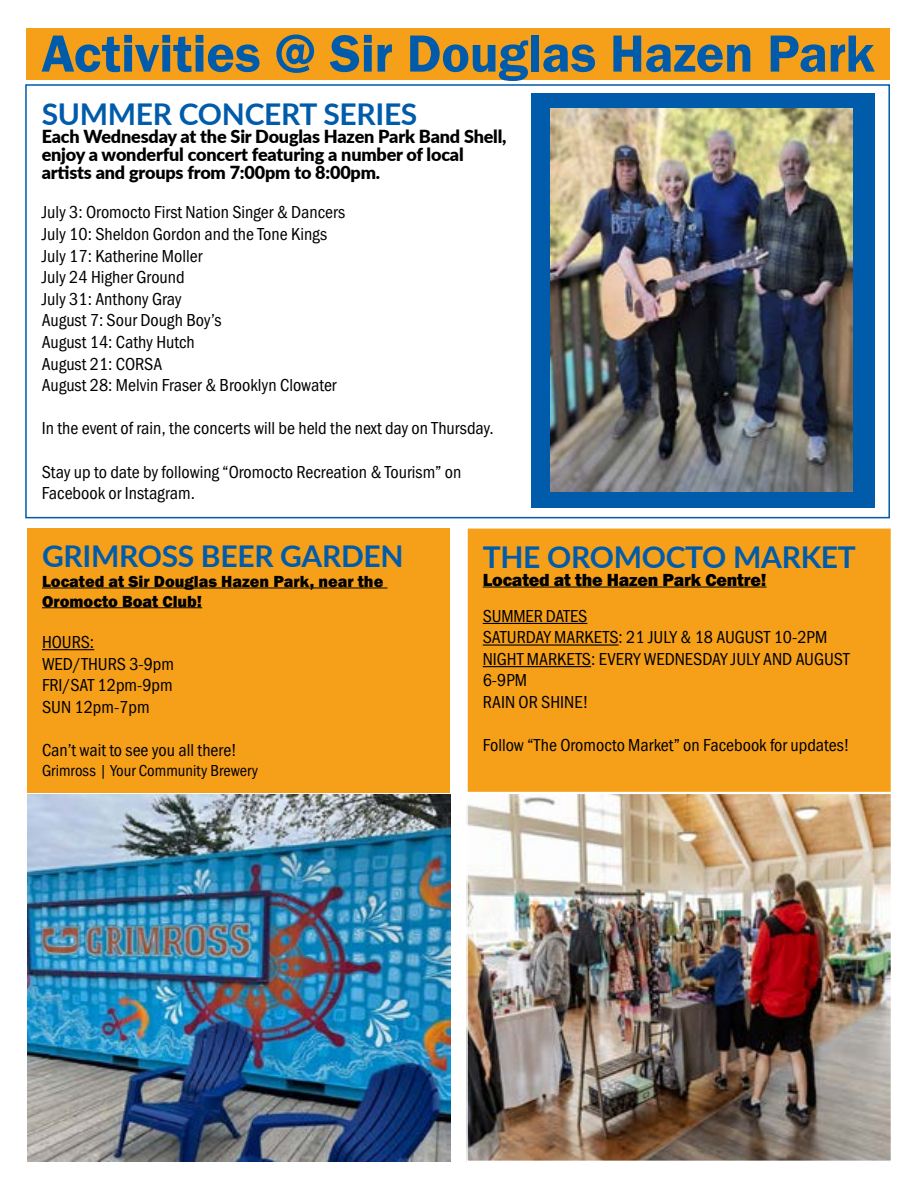
<style>
.page{position:relative;width:918px;height:1188px;background:#fff}
.page>*{position:absolute;margin:0;border:0;box-sizing:border-box;transform-origin:0 0}
.t1{font:54px "Franklin Gothic URW Dem";letter-spacing:-.01em;color:#005baa}
.t2{font:700 30px "Lato";letter-spacing:-.01em;color:#005baa}
.t3{font:18px/21.6px "Franklin Gothic URW Cond";color:#000}
.t4{font:900 18px/18px "Lato";letter-spacing:-.01em;color:#000}
.t5{font:800 18px "Franklin Gothic";letter-spacing:-.01em;color:#000}
.t6{font:800 16.5px/19.8px "Franklin Gothic";color:#000}
.t7{font:16.5px "Franklin Gothic URW Cond";color:#000}
</style>
<div class="page">
<div style="left:25px;top:84px;width:865px;height:434px;border:2px solid #005baa"></div>
<div style="left:27px;top:528px;width:423px;height:265px;background:#f6a01a"></div>
<hr style="left:42px;top:588px;width:346px;height:1px;background:#000">
<hr style="left:42px;top:607px;width:160px;height:1px;background:#000">
<hr style="left:42px;top:649px;width:52px;height:1px;background:#000">
<div style="left:467px;top:528px;width:424px;height:265px;background:#f6a01a"></div>
<hr style="left:483px;top:587px;width:284px;height:1px;background:#000">
<hr style="left:483px;top:623px;width:104px;height:1px;background:#000">
<hr style="left:483px;top:644px;width:136px;height:2px;background:#000">
<hr style="left:483px;top:666px;width:108px;height:1px;background:#000">
<div style="left:466px;top:527px;width:426px;height:266px;border:2px solid #fff"></div>
<div style="left:531px;top:93px;width:343px;height:415px;background:#005baa"></div>
<img style="left:551px;top:108px;width:301px;height:384px">
<img style="left:469px;top:796px;width:420px;height:363px">
<div style="left:466px;top:793px;width:426px;height:369px;border:2px solid #fff"></div>
<img style="left:27px;top:794px;width:424px;height:367px">
<div style="left:26px;top:28px;width:864px;height:52px;background:#f6a01a"></div>
<h1 class="t1" style="left:42px;top:20px;width:835px">Activities @ Sir Douglas Hazen Park</h1>
<h2 class="t2" style="left:42px;top:92px;width:377px">SUMMER CONCERT SERIES</h2>
<p class="t4" style="left:42px;top:127px;width:466px">Each Wednesday at the Sir Douglas Hazen Park Band Shell, enjoy a wonderful concert featuring a number of local artists and groups from 7:00pm to 8:00pm.</p>
<p class="t3" style="left:42px;top:200px;width:305px">July 3: Oromocto First Nation Singer &amp; Dancers<br>July 10: Sheldon Gordon and the Tone Kings<br>July 17: Katherine Moller<br>July 24 Higher Ground<br>July 31: Anthony Gray<br>August 7: Sour Dough Boy’s<br>August 14: Cathy Hutch<br>August 21: CORSA<br>August 28: Melvin Fraser &amp; Brooklyn Clowater</p>
<p class="t3" style="left:42px;top:416px;width:454px">In the event of rain, the concerts will be held the next day on Thursday.</p>
<p class="t3" style="left:42px;top:460px;width:421px">Stay up to date by following “Oromocto Recreation &amp; Tourism” on<br>Facebook or Instagram.</p>
<h2 class="t2" style="left:42px;top:534px;width:363px">GRIMROSS BEER GARDEN</h2>
<p class="t6" style="left:42px;top:571px;width:343px">Located at Sir Douglas Hazen Park, near the<br>Oromocto Boat Club!</p>
<p class="t3" style="left:42px;top:630px;width:134px">HOURS:<br>WED/THURS 3-9pm<br>FRI/SAT 12pm-9pm<br>SUN 12pm-7pm</p>
<p class="t3" style="left:42px;top:738px;width:196px">Can’t wait to see you all there!</p>
<p class="t7" style="left:42px;top:758px;width:218px">Grimross | Your Community Brewery</p>
<h2 class="t2" style="left:483px;top:535px;width:375px">THE OROMOCTO MARKET</h2>
<p class="t5" style="left:483px;top:568px;width:285px">Located at the Hazen Park Centre!</p>
<p class="t3" style="left:483px;top:604px;width:368px">SUMMER DATES<br>SATURDAY MARKETS: 21 JULY &amp; 18 AUGUST 10-2PM<br>NIGHT MARKETS: EVERY WEDNESDAY JULY AND AUGUST<br>6-9PM<br>RAIN OR SHINE!</p>
<p class="t3" style="left:483px;top:733px;width:368px">Follow “The Oromocto Market” on Facebook for updates!</p>
</div>
